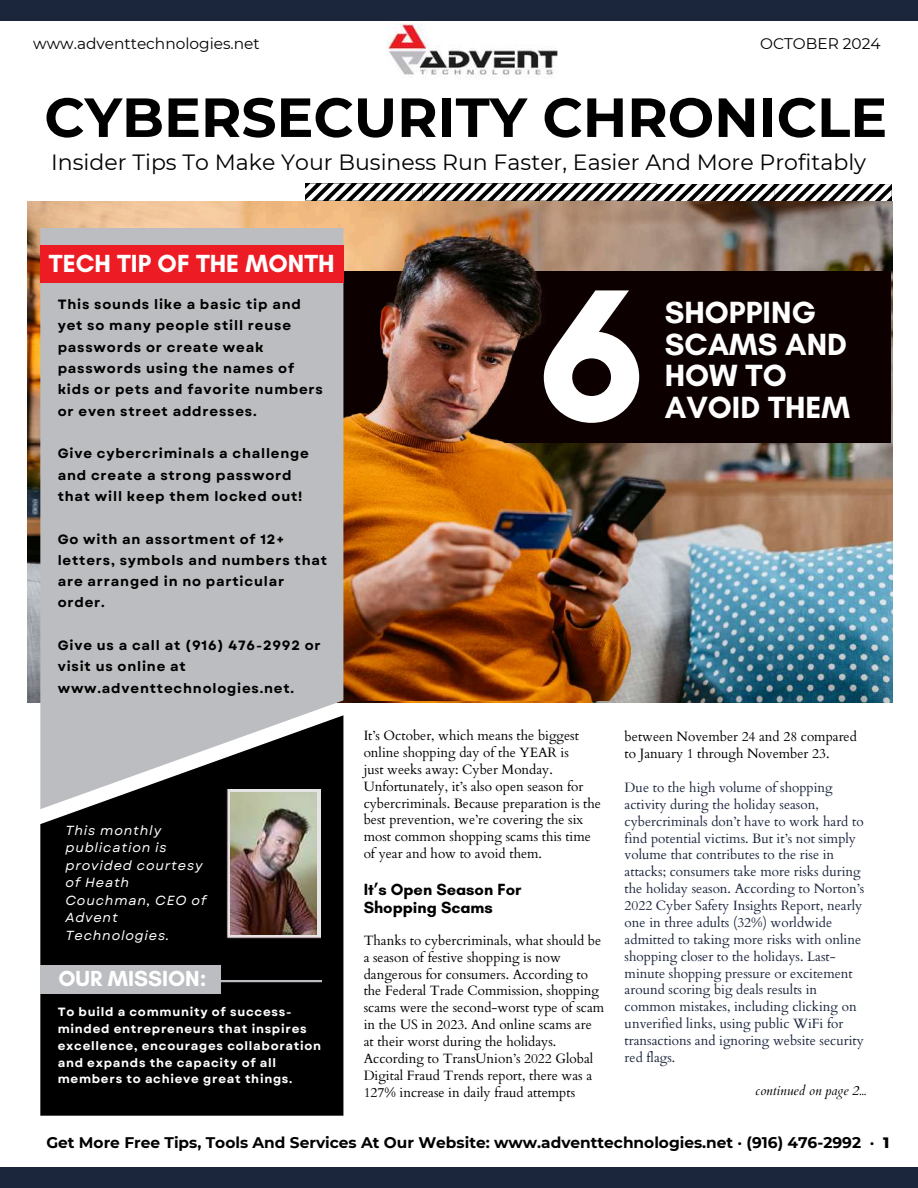
<style>
.page{position:relative;width:918px;height:1188px;background:#fff}
.page>*{position:absolute;margin:0;border:0;box-sizing:border-box;transform-origin:0 0}
.t1{font:700 191.85px "Glacial Indifference";color:#fff}
.t2{font:700 55.05px "Montserrat";color:#000}
.t3{font:700 31.2px/31.5px "Glacial Indifference";color:#fff}
.t4{font:700 25.2px "Glacial Indifference";color:#fff}
.t5{font:700 22.2px "Glacial Indifference";color:#fff}
.t6{font:22.05px "Montserrat";color:#000}
.t7{font:700 16.5px/18px "Glacial Indifference";color:#000}
.t8{font:700 15.45px "Montserrat";color:#000}
.t9{font:15.45px "Montserrat";color:#000}
.t10{font:13.5px/16.8px "Cardo";color:#000}
.t11{font:13.5px/16.8px "Cardo";color:#1b253c}
.t12{font:700 13.5px/21.3px "Garet";letter-spacing:.06em;color:#000}
.t13{font:italic 13.35px "Cardo";color:#000}
.t14{font:italic 13.2px/17.5px "Garet";letter-spacing:.06em;color:#fff}
.t15{font:700 12px/17px "Garet";letter-spacing:.06em;color:#fff}
.s1{font-weight:800}
</style>
<div class="page">
<img style="left:386px;top:23px;width:172px;height:54px">
<div style="left:0;top:1px;width:918px;height:20px;background:#1b253c"></div>
<div style="left:0;top:1168px;width:918px;height:20px;background:#1b253c"></div>
<svg style="left:305px;top:183px;width:587px;height:18px"></svg>
<img style="left:27px;top:202px;width:865px;height:500px">
<div style="left:227px;top:271px;width:664px;height:172px;background:#0c0001"></div>
<img style="left:154px;top:219px;width:539px;height:481px">
<div style="left:40px;top:228px;width:303px;height:487px;background:#bcbdc0"></div>
<div style="left:40px;top:245px;width:303px;height:37px;background:#ed1c24"></div>
<svg style="left:40px;top:715px;width:303px;height:401px;background:#222223"></svg>
<hr style="left:65px;top:980px;width:257px;height:2px;background:#bcbdc0">
<div style="left:40px;top:966px;width:181px;height:28px;background:#bcbdc0"></div>
<img style="left:227px;top:789px;width:93px;height:150px">
<img style="left:231px;top:793px;width:86px;height:142px">
<p class="t9" style="left:33px;top:34px;width:228px">www.adventtechnologies.net</p>
<p class="t9" style="left:760px;top:34px;width:122px">OCTOBER 2024</p>
<h2 class="t2" style="left:44px;top:84px;width:844px">CYBERSECURITY CHRONICLE</h2>
<h3 class="t6" style="left:51px;top:149px;width:816px">Insider Tips To Make Your Business Run Faster, Easier And More Profitably</h3>
<h3 class="t4" style="left:49px;top:248px;width:287px">TECH TIP OF THE MONTH</h3>
<p class="t12" style="left:58px;top:294px;width:267px">This sounds like a basic tip and yet so many people still reuse passwords or create weak passwords using the names of kids or pets and favorite numbers or even street addresses.</p>
<p class="t12" style="left:58px;top:443px;width:253px">Give cybercriminals a challenge and create a strong password that will keep them locked out!</p>
<p class="t12" style="left:58px;top:528px;width:271px">Go with an assortment of 12+ letters, symbols and numbers that are arranged in no particular order.</p>
<p class="t12" style="left:58px;top:635px;width:265px">Give us a call at (916) 476-2992 or visit us online at www.adventtechnologies.net.</p>
<p class="t14" style="left:65px;top:821px;width:142px">This monthly publication is provided courtesy of Heath<br>Couchman, CEO of<br>Advent<br>Technologies.</p>
<h3 class="t5" style="left:59px;top:965px;width:150px">OUR MISSION:</h3>
<p class="t15" style="left:58px;top:1003px;width:265px">To build a community of success&shy;minded entrepreneurs that inspires excellence, encourages collaboration and expands the capacity of all members to achieve great things.</p>
<h1 class="t1" style="left:537px;top:239px;width:110px">6</h1>
<h3 class="t3" style="left:665px;top:296px;width:187px">SHOPPING<br>SCAMS AND<br>HOW TO<br>AVOID THEM</h3>
<p class="t10" style="left:364px;top:727px;width:239px">It’s October, which means the biggest online shopping day of the YEAR is<br>just weeks away: Cyber Monday.<br>Unfortunately, it’s also open season for cybercriminals. Because preparation is the best prevention, we’re covering the six most common shopping scams this time of year and how to avoid them.</p>
<p class="t7" style="left:364px;top:880px;width:159px">It’s Open Season For<br>Shopping Scams</p>
<p class="t10" style="left:364px;top:932px;width:242px">Thanks to cybercriminals, what should be a season of festive shopping is now dangerous for consumers. According to the Federal Trade Commission, shopping scams were the second-worst type of scam in the US in 2023. And online scams are at their worst during the holidays.<br>According to TransUnion’s 2022 Global Digital Fraud Trends report, there was a 127% increase in daily fraud attempts</p>
<p class="t10" style="left:625px;top:729px;width:234px">between November 24 and 28 compared to January 1 through November 23.</p>
<p class="t11" style="left:625px;top:779px;width:241px">Due to the high volume of shopping activity during the holiday season, cybercriminals don’t have to work hard to find potential victims. But it’s not simply volume that contributes to the rise in attacks; consumers take more risks during the holiday season. According to Norton’s 2022 Cyber Safety Insights Report, nearly one in three adults (32%) worldwide admitted to taking more risks with online shopping closer to the holidays. Last&shy;minute shopping pressure or excitement around scoring big deals results in common mistakes, including clicking on unverified links, using public WiFi for transactions and ignoring website security red flags.</p>
<p class="t13" style="left:756px;top:1081px;width:112px">continued on page 2...</p>
<p class="t8" style="left:46px;top:1133px;width:844px">Get More Free Tips, Tools And Services At Our Website: www.adventtechnologies.net · (916) 476-2992 · <span class="s1">1</span></p>
</div>
